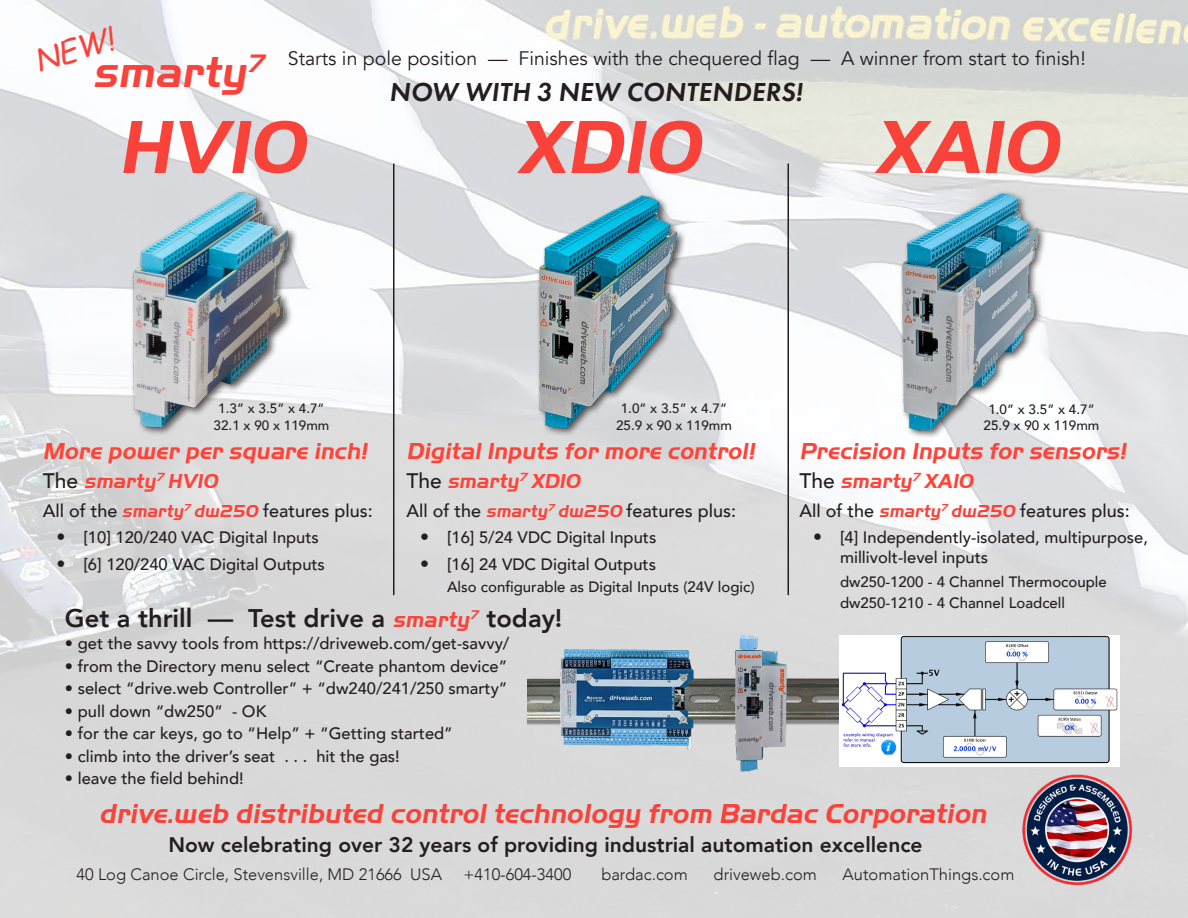
<style>
.page{position:relative;width:1188px;height:918px;background:#fff}
.page>*{position:absolute;margin:0;border:0;box-sizing:border-box;transform-origin:0 0}
.t1{font:italic 700 78px "Handel Sans EFCEOP";color:#f9423a}
.t2{font:italic 700 45px "Handel Sans EFCEOP";color:#f9423a}
.t3{font:italic 30px "Comic Sans MS";color:#f9423a}
.t4{font:italic 700 28.5px "Handel Sans EFCEOP";color:#f9423a}
.t5{font:italic 600 27px "Futura PT";letter-spacing:.01em;color:#231f20}
.t6{font:italic 700 26.25px "Handel Sans EFCEOP";color:#f9423a}
.t7{font:800 25.5px "Avenir";color:#231f20}
.t8{font:italic 700 24px "Handel Sans EFCEOP";color:#ff4338}
.t9{font:800 21px "Avenir";color:#231f20}
.t10{font:italic 700 21px "Handel Sans EFCEOP";color:#ff4338}
.t11{font:19.5px "Avenir";color:#231f20}
.t12{font:500 18px "Avenir";color:#231f20}
.t13{font:500 16.5px/19.5px "Avenir";color:#231f20}
.t14{font:300 16.5px "Avenir";color:#231f20}
.t15{font:500 15px/21px "Avenir";color:#231f20}
.t16{font:500 13.5px/16.2px "Avenir";color:#231f20;text-align:center}
.s1{font-family:"Avenir";font-weight:500;font-style:normal;color:#231f20}
.s2{font-family:"Handel Sans EFCEOP";font-weight:700;font-style:italic;color:#f9423a}
.s3{font-size:18px}
.s4{font-family:"Handel Sans EFCEOP";font-weight:700;font-style:italic;font-size:22.5px;color:#f9423a}
</style>
<div class="page">
<img style="left:0;top:0;width:1188px;height:918px">
<hr style="left:393px;top:164px;width:1px;height:431px;background:#231f20">
<hr style="left:788px;top:164px;width:1px;height:431px;background:#231f20">
<div style="left:131px;top:189px;width:167px;height:248px;background:#ddd"></div>
<img style="left:132px;top:190px;width:165px;height:245px">
<div style="left:536px;top:192px;width:150px;height:245px;background:#231f20;opacity:.75"></div>
<img style="left:531px;top:190px;width:152px;height:245px">
<div style="left:899px;top:190px;width:148px;height:249px;background:#231f20;opacity:.75"></div>
<img style="left:900px;top:190px;width:140px;height:242px">
<img style="left:1017px;top:770px;width:119px;height:119px">
<img style="left:528px;top:623px;width:321px;height:164px">
<img style="left:840px;top:635px;width:280px;height:132px">
<h3 class="t3" style="left:29px;top:39px;width:82px;rotate:-16deg">NEW!</h3>
<p class="t11" style="left:288px;top:46px;width:799px">Starts in pole position — Finishes with the chequered flag — A winner from start to finish!</p>
<h3 class="t5" style="left:389px;top:74px;width:415px">NOW WITH 3 NEW CONTENDERS!</h3>
<h1 class="t1" style="left:118px;top:101px;width:188px">HVIO</h1>
<h1 class="t1" style="left:517px;top:101px;width:185px">XDIO</h1>
<h1 class="t1" style="left:874px;top:101px;width:186px">XAIO</h1>
<h3 class="t6" style="left:246px;top:47px;width:20px">7</h3>
<h2 class="t2" style="left:93px;top:45px;width:155px">smarty</h2>
<p class="t16" style="left:214px;top:400px;width:117px">1.3” x 3.5” x 4.7”<br>32.1 x 90 x 119mm</p>
<p class="t16" style="left:616px;top:400px;width:117px">1.0” x 3.5” x 4.7”<br>25.9 x 90 x 119mm</p>
<p class="t16" style="left:984px;top:400px;width:117px">1.0” x 3.5” x 4.7”<br>25.9 x 90 x 119mm</p>
<h3 class="t8" style="left:43px;top:437px;width:326px">More power per square inch!</h3>
<p class="t10" style="left:43px;top:469px;width:177px"><span class="s1">The</span> smarty<sup>7</sup> HVIO</p>
<p class="t12" style="left:43px;top:495px;width:331px">All of the <span class="s2">smarty</span><sup>7</sup> <span class="s2">dw250</span> features plus:</p>
<p class="t13" style="left:56px;top:527px;width:264px"><span class="s3">•</span> [10] 120/240 VAC Digital Inputs</p>
<p class="t13" style="left:56px;top:553px;width:270px"><span class="s3">•</span> [6] 120/240 VAC Digital Outputs</p>
<h3 class="t8" style="left:406px;top:437px;width:350px">Digital Inputs for more control!</h3>
<p class="t10" style="left:406px;top:469px;width:175px"><span class="s1">The</span> smarty<sup>7</sup> XDIO</p>
<p class="t12" style="left:406px;top:495px;width:331px">All of the <span class="s2">smarty</span><sup>7</sup> <span class="s2">dw250</span> features plus:</p>
<p class="t13" style="left:420px;top:527px;width:238px"><span class="s3">•</span> [16] 5/24 VDC Digital Inputs</p>
<p class="t13" style="left:420px;top:553px;width:238px"><span class="s3">•</span> [16] 24 VDC Digital Outputs</p>
<p class="t15" style="left:447px;top:576px;width:309px">Also configurable as Digital Inputs (24V logic)</p>
<h3 class="t8" style="left:800px;top:437px;width:328px">Precision Inputs for sensors!</h3>
<p class="t10" style="left:800px;top:469px;width:175px"><span class="s1">The</span> smarty<sup>7</sup> XAIO</p>
<p class="t12" style="left:800px;top:495px;width:332px">All of the <span class="s2">smarty</span><sup>7</sup> <span class="s2">dw250</span> features plus:</p>
<p class="t13" style="left:840px;top:527px;width:310px;text-indent:-27px"><span class="s3">•</span> [4] Independently-isolated, multipurpose, millivolt-level inputs</p>
<p class="t15" style="left:840px;top:570px;width:268px">dw250-1200 - 4 Channel Thermocouple dw250-1210 - 4 Channel Loadcell</p>
<h3 class="t7" style="left:65px;top:598px;width:499px">Get a thrill — Test drive a <span class="s4">smarty</span><sup>7</sup> today!</h3>
<p class="t13" style="left:65px;top:633px;width:446px">• get the savvy tools from https://driveweb.com/get-savvy/</p>
<p class="t13" style="left:65px;top:655px;width:444px">• from the Directory menu select “Create phantom device”</p>
<p class="t13" style="left:65px;top:678px;width:444px">• select “drive.web Controller” + “dw240/241/250 smarty”</p>
<p class="t13" style="left:65px;top:700px;width:203px">• pull down “dw250” - OK</p>
<p class="t13" style="left:65px;top:723px;width:389px">• for the car keys, go to “Help” + “Getting started”</p>
<p class="t13" style="left:65px;top:745px;width:336px">• climb into the driver’s seat . . . hit the gas!</p>
<p class="t13" style="left:65px;top:768px;width:180px">• leave the field behind!</p>
<h3 class="t4" style="left:99px;top:797px;width:889px">drive.web distributed control technology from Bardac Corporation</h3>
<p class="t9" style="left:168px;top:828px;width:756px">Now celebrating over 32 years of providing industrial automation excellence</p>
<p class="t14" style="left:77px;top:865px;width:367px">40 Log Canoe Circle, Stevensville, MD 21666 USA</p>
<p class="t14" style="left:464px;top:865px;width:109px">+410-604-3400</p>
<p class="t14" style="left:601px;top:865px;width:88px">bardac.com</p>
<p class="t14" style="left:714px;top:865px;width:105px">driveweb.com</p>
<p class="t14" style="left:843px;top:865px;width:173px">AutomationThings.com</p>
</div>
